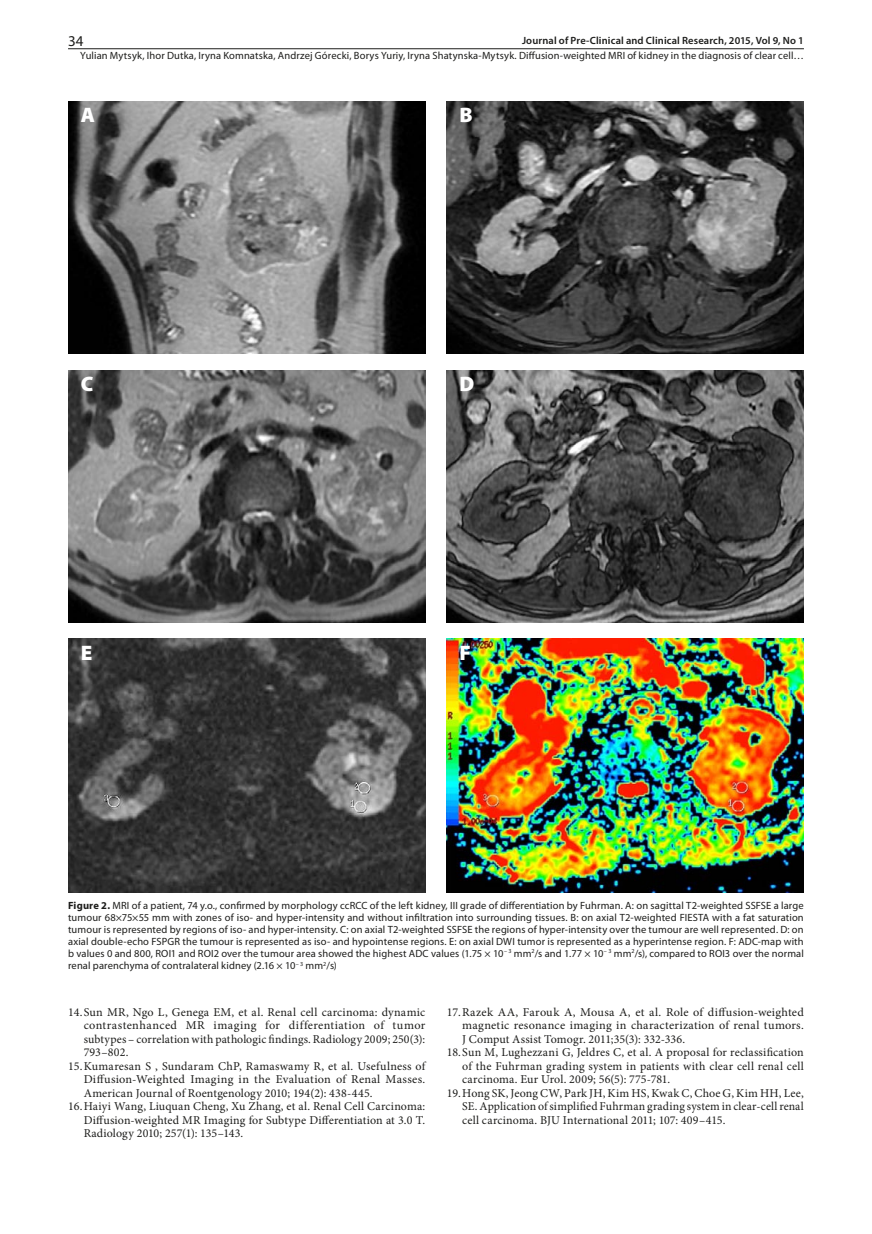
<style>
.page{position:relative;width:872px;height:1234px;background:#fff}
.page>*{position:absolute;margin:0;border:0;box-sizing:border-box;transform-origin:0 0}
.Litery{font:900 21px "Myriad Pro";color:#fff}
.t1{font:15px "Myriad Pro";color:#1d1d1b}
.t2{font:12px/13.5px "Minion Pro";letter-spacing:.01em;color:#1d1d1b;text-align:justify}
.Ilustracje_tytul{font:10.5px/12px "Myriad Pro";letter-spacing:.01em;color:#1d1d1b;text-align:justify}
.t3{font:600 10.5px "Myriad Pro";letter-spacing:.015em;color:#1d1d1b}
.s1{font-weight:700}
</style>
<div class="page">
<hr style="left:68px;top:48px;width:736px;height:1px;background:#1d1d1b">
<img style="left:68px;top:101px;width:357px;height:252px">
<img style="left:446px;top:101px;width:358px;height:252px">
<img style="left:68px;top:370px;width:357px;height:252px">
<img style="left:446px;top:370px;width:358px;height:252px">
<img style="left:68px;top:638px;width:357px;height:254px">
<img style="left:446px;top:638px;width:358px;height:254px">
<p class="t1" style="left:68px;top:31px;width:17px">34</p>
<p class="t3" style="left:522px;top:34px;width:283px">Journal of Pre-Clinical and Clinical Research, 2015, Vol 9, No 1</p>
<p class="Ilustracje_tytul" style="left:80px;top:49px;width:725px">Yulian Mytsyk, Ihor Dutka, Iryna Komnatska, Andrzej Górecki, Borys Yuriy, Iryna Shatynska-Mytsyk . Diffusion-weighted MRI of kidney in the diagnosis of clear cell…</p>
<p class="Litery" style="left:81px;top:101px;width:16px">A</p>
<p class="Litery" style="left:459px;top:101px;width:15px">B</p>
<p class="Litery" style="left:81px;top:370px;width:14px">C</p>
<p class="Litery" style="left:459px;top:370px;width:16px">D</p>
<p class="Litery" style="left:81px;top:638px;width:13px">E</p>
<p class="Litery" style="left:459px;top:638px;width:13px">F</p>
<p class="Ilustracje_tytul" style="left:68px;top:899px;width:737px"><span class="s1">Figure 2.</span> MRI of a patient, 74 y.o., confirmed by morphology ccRCC of the left kidney, III grade of differentiation by Fuhrman. A: on sagittal T2-weighted SSFSE a large tumour 68×75×55 mm with zones of iso- and hyper-intensity and without infiltration into surrounding tissues. B: on axial T2-weighted FIESTA with a fat saturation tumour is represented by regions of iso- and hyper-intensity. C: on axial T2-weighted SSFSE the regions of hyper-intensity over the tumour are well represented. D: on axial double-echo FSPGR the tumour is represented as iso- and hypointense regions. E: on axial DWI tumor is represented as a hyperintense region. F: ADC-map with b values 0 and 800, ROI1 and ROI2 over the tumour area showed the highest ADC values (1.75 × 10<sup>–</sup> <sup>3</sup> mm<sup>2</sup>/s and 1.77 × 10<sup>–</sup> <sup>3</sup> mm<sup>2</sup>/s), compared to ROI3 over the normal renal parenchyma of contralateral kidney (2.16 × 10<sup>–</sup> <sup>3</sup> mm<sup>2</sup>/s)</p>
<p class="t2" style="left:84px;top:1004px;width:343px;text-indent:-16px">14.Sun MR, Ngo L, Genega EM, et al. Renal cell carcinoma: dynamic contrastenhanced MR imaging for differentiation of tumor subtypes – correlation with pathologic findings. Radiology 2009; 250(3):<br>793–802.</p>
<p class="t2" style="left:84px;top:1058px;width:343px;text-indent:-16px">15.Kumaresan S , Sundaram ChP, Ramaswamy R, et al. Usefulness of Diffusion-Weighted Imaging in the Evaluation of Renal Masses.<br>American Journal of Roentgenology 2010; 194(2): 438-445.</p>
<p class="t2" style="left:84px;top:1099px;width:343px;text-indent:-16px">16.Haiyi Wang, Liuquan Cheng, Xu Zhang, et al. Renal Cell Carcinoma:<br>Diffusion-weighted MR Imaging for Subtype Differentiation at 3.0 T.<br>Radiology 2010; 257(1): 135–143.</p>
<p class="t2" style="left:462px;top:1004px;width:343px;text-indent:-16px">17.Razek AA, Farouk A, Mousa A, et al. Role of diffusion-weighted magnetic resonance imaging in characterization of renal tumors.<br>J Comput Assist Tomogr. 2011;35(3): 332-336.</p>
<p class="t2" style="left:462px;top:1045px;width:343px;text-indent:-16px">18.Sun M, Lughezzani G, Jeldres C, et al. A proposal for reclassification of the Fuhrman grading system in patients with clear cell renal cell carcinoma. Eur Urol. 2009; 56(5): 775-781.</p>
<p class="t2" style="left:462px;top:1085px;width:343px;text-indent:-16px">19.Hong SK, Jeong CW, Park JH, Kim HS, Kwak C, Choe G, Kim HH, Lee, SE. Application of simplified Fuhrman grading system in clear-cell renal cell carcinoma. BJU International 2011; 107: 409–415.</p>
</div>
